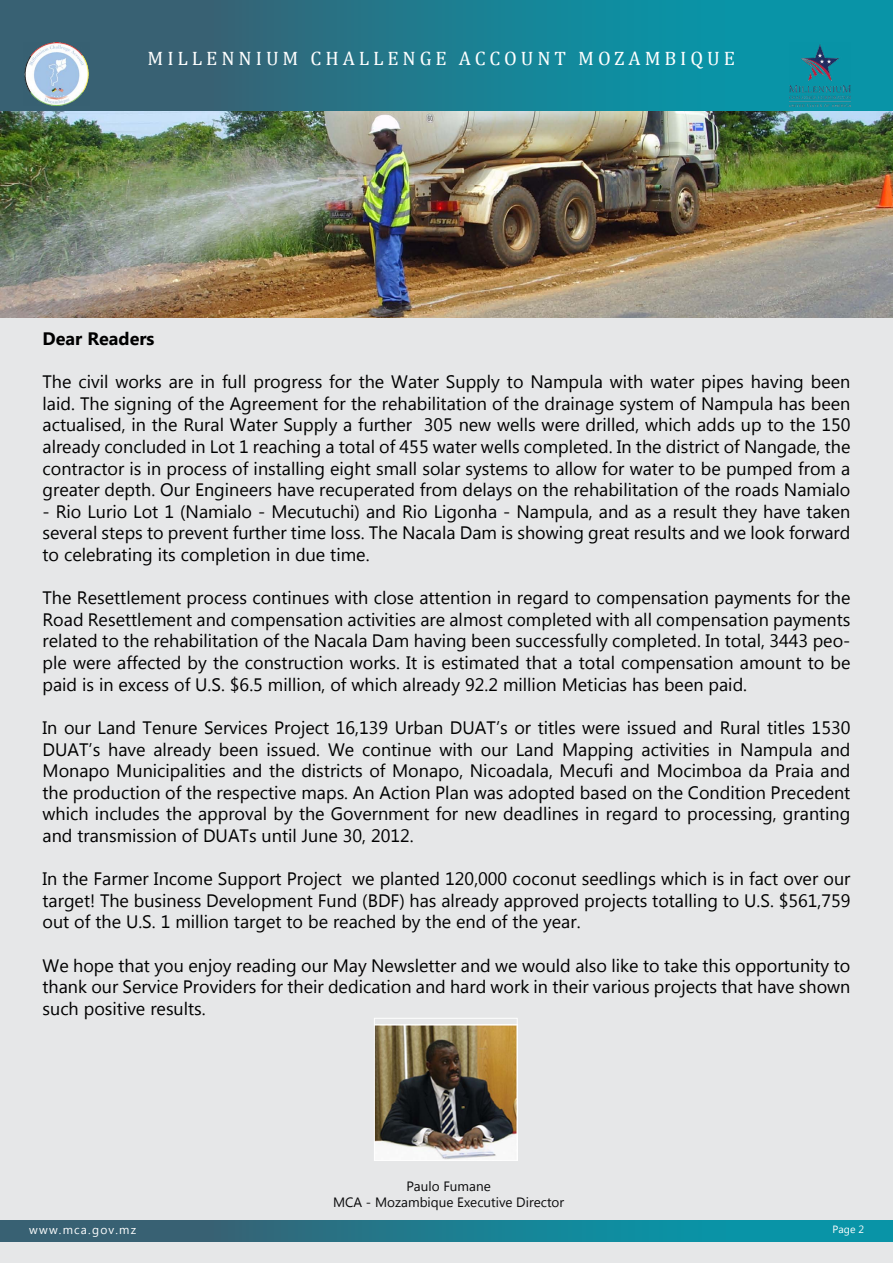
<style>
.page{position:relative;width:893px;height:1263px;background:#fff}
.page>*{position:absolute;margin:0;border:0;box-sizing:border-box;transform-origin:0 0}
.t1{font:19.5px "Cambria";letter-spacing:.2em;color:#fff}
.t2{font:18px/21.6px "Lao UI";color:#000;text-align:justify}
.t3{font:700 18px "Lao UI";color:#000}
.t4{font:13.5px/16.2px "Lao UI";color:#0a0a0b;text-align:center}
.t5{font:12px "Lao UI";letter-spacing:.1em;color:#fff}
.t6{font:10.5px "Lao UI";color:#fff}
</style>
<div class="page">
<div style="left:0;top:111px;width:893px;height:1152px;background:#e6e7e8"></div>
<img style="left:376px;top:1025px;width:139px;height:133px">
<div style="left:374px;top:1018px;width:143px;height:142px;border:1px solid #fff"></div>
<img style="left:0;top:111px;width:893px;height:207px">
<div style="left:0;top:1220px;width:893px;height:22px;background:linear-gradient(to right,#3f596b,#009eb1)"></div>
<div style="left:0;top:0;width:893px;height:111px;background:linear-gradient(to right,#3f596b,#009eb1)"></div>
<img style="left:789px;top:43px;width:61px;height:63px">
<img style="left:23px;top:43px;width:66px;height:62px">
<p class="t1" style="left:148px;top:47px;width:589px">MILLENNIUM CHALLENGE ACCOUNT MOZAMBIQUE</p>
<p class="t3" style="left:43px;top:327px;width:113px">Dear Readers</p>
<p class="t2" style="left:43px;top:370px;width:809px">The civil works are in full progress for the Water Supply to Nampula with water pipes having been laid. The signing of the Agreement for the rehabilitation of the drainage system of Nampula has been actualised, in the Rural Water Supply a further 305 new wells were drilled, which adds up to the 150 already concluded in Lot 1 reaching a total of 455 water wells completed. In the district of Nangade, the contractor is in process of installing eight small solar systems to allow for water to be pumped from a greater depth. Our Engineers have recuperated from delays on the rehabilitation of the roads Namialo</p>
<p class="t2" style="left:43px;top:500px;width:809px">- Rio Lurio Lot 1 (Namialo - Mecutuchi) and Rio Ligonha - Nampula, and as a result they have taken several steps to prevent further time loss. The Nacala Dam is showing great results and we look forward to celebrating its completion in due time.</p>
<p class="t2" style="left:43px;top:586px;width:809px">The Resettlement process continues with close attention in regard to compensation payments for the Road Resettlement and compensation activities are almost completed with all compensation payments related to the rehabilitation of the Nacala Dam having been successfully completed. In total, 3443 peo&shy;ple were affected by the construction works. It is estimated that a total compensation amount to be paid is in excess of U.S. $6.5 million, of which already 92.2 million Meticias has been paid.</p>
<p class="t2" style="left:43px;top:716px;width:809px">In our Land Tenure Services Project 16,139 Urban DUAT’s or titles were issued and Rural titles 1530<br>DUAT’s have already been issued. We continue with our Land Mapping activities in Nampula and Monapo Municipalities and the districts of Monapo, Nicoadala, Mecufi and Mocimboa da Praia and the production of the respective maps. An Action Plan was adopted based on the Condition Precedent which includes the approval by the Government for new deadlines in regard to processing, granting and transmission of DUATs until June 30, 2012.</p>
<p class="t2" style="left:43px;top:867px;width:809px">In the Farmer Income Support Project we planted 120,000 coconut seedlings which is in fact over our target! The business Development Fund (BDF) has already approved projects totalling to U.S. $561,759 out of the U.S. 1 million target to be reached by the end of the year.</p>
<p class="t2" style="left:43px;top:954px;width:809px">We hope that you enjoy reading our May Newsletter and we would also like to take this opportunity to thank our Service Providers for their dedication and hard work in their various projects that have shown such positive results.</p>
<p class="t5" style="left:29px;top:1222px;width:109px">www.mca.gov.mz</p>
<p class="t4" style="left:333px;top:1178px;width:233px">Paulo Fumane<br>MCA - Mozambique Executive Director</p>
<p class="t6" style="left:833px;top:1222px;width:33px">Page 2</p>
</div>
